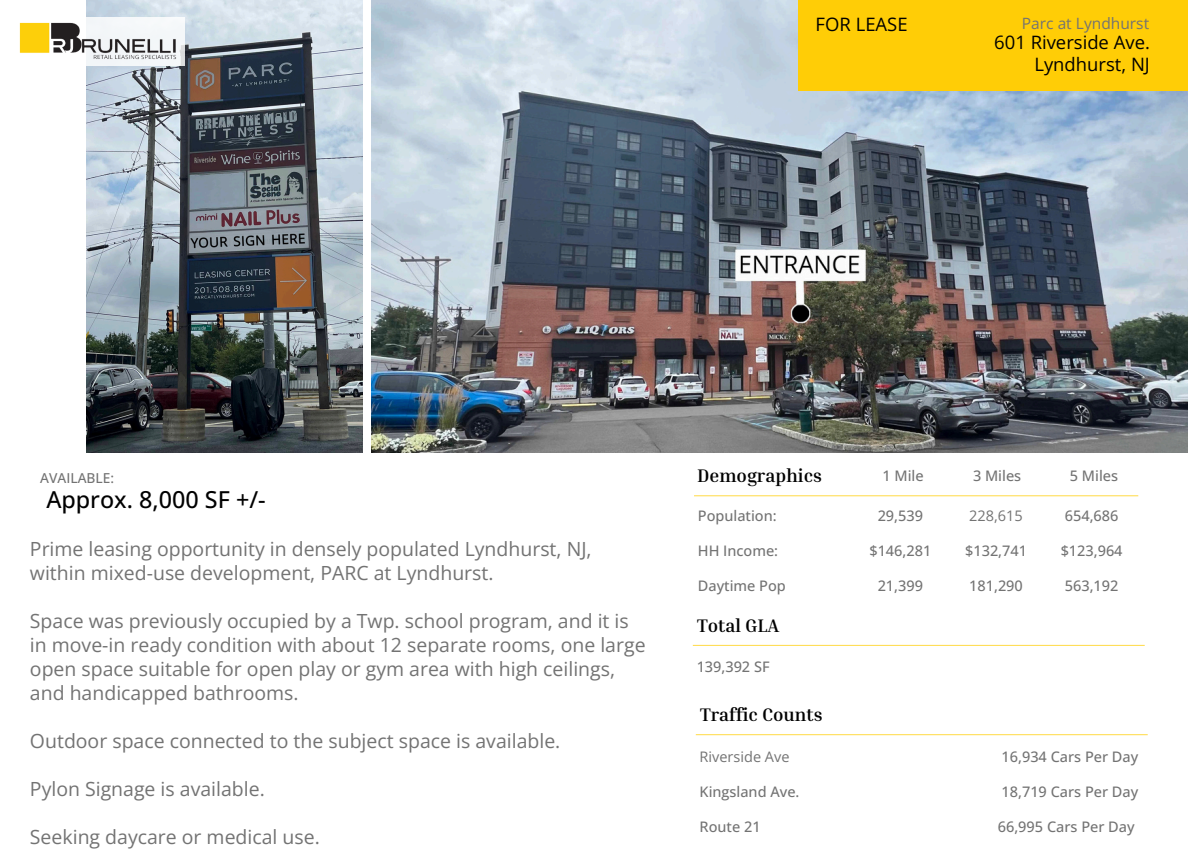
<style>
.page{position:relative;width:1188px;height:864px;background:#fff}
.page>*{position:absolute;margin:0;border:0;box-sizing:border-box;transform-origin:0 0}
.t1{font:500 23.4px "Open Sans";color:#000}
.t2{font:19.5px/24px "Open Sans";color:#737373}
.t3{font:700 18.6px "Inria Serif";color:#000}
.t4{font:18.45px/21.8px "Open Sans";color:#000;text-align:right}
.t5{font:15.6px "Open Sans";color:#737373}
.t6{font:500 14.55px "Open Sans";color:#737373}
.t7{font:14.55px "Open Sans";color:#737373}
.t8{font:500 13.65px "Open Sans";color:#737373}
</style>
<div class="page">
<img style="left:86px;top:0;width:276px;height:452px">
<div style="left:14px;top:17px;width:170px;height:48px;background:#f6f9fa"></div>
<img style="left:19px;top:22px;width:157px;height:38px">
<img style="left:371px;top:0;width:817px;height:452px">
<div style="left:799px;top:0;width:389px;height:91px;background:#ffcd06"></div>
<hr style="left:694px;top:495px;width:444px;height:1px;background:#ffde59">
<hr style="left:693px;top:645px;width:452px;height:1px;background:#ffde59">
<hr style="left:696px;top:734px;width:452px;height:1px;background:#ffde59">
<p class="t4" style="left:816px;top:13px;width:94px">FOR LEASE</p>
<p class="t5" style="left:1022px;top:13px;width:129px">Parc at Lyndhurst</p>
<p class="t4" style="left:994px;top:31px;width:157px">601 Riverside Ave.<br>Lyndhurst, NJ</p>
<h3 class="t8" style="left:40px;top:468px;width:75px">AVAILABLE:</h3>
<p class="t1" style="left:46px;top:483px;width:221px">Approx. 8,000 SF +/-</p>
<p class="t2" style="left:30px;top:537px;width:563px">Prime leasing opportunity in densely populated Lyndhurst, NJ, within mixed-use development, PARC at Lyndhurst.</p>
<p class="t2" style="left:30px;top:609px;width:617px">Space was previously occupied by a Twp. school program, and it is in move-in ready condition with about 12 separate rooms, one large open space suitable for open play or gym area with high ceilings, and handicapped bathrooms.</p>
<p class="t2" style="left:30px;top:729px;width:532px">Outdoor space connected to the subject space is available.</p>
<p class="t2" style="left:30px;top:777px;width:236px">Pylon Signage is available.</p>
<p class="t2" style="left:30px;top:825px;width:291px">Seeking daycare or medical use.</p>
<h3 class="t3" style="left:697px;top:464px;width:126px">Demographics</h3>
<h3 class="t6" style="left:882px;top:465px;width:43px">1 Mile</h3>
<p class="t6" style="left:973px;top:465px;width:50px">3 Miles</p>
<p class="t6" style="left:1070px;top:465px;width:50px">5 Miles</p>
<p class="t6" style="left:698px;top:506px;width:80px">Population:</p>
<p class="t6" style="left:878px;top:506px;width:47px">29,539</p>
<p class="t7" style="left:969px;top:506px;width:55px">228,615</p>
<h2 class="t6" style="left:1065px;top:506px;width:55px">654,686</h2>
<h5 class="t6" style="left:698px;top:541px;width:82px">HH Income:</h5>
<h4 class="t6" style="left:869px;top:541px;width:63px">$146,281</h4>
<p class="t6" style="left:965px;top:541px;width:63px">$132,741</p>
<h1 class="t6" style="left:1061px;top:541px;width:63px">$123,964</h1>
<h4 class="t6" style="left:698px;top:575px;width:89px">Daytime Pop</h4>
<h4 class="t6" style="left:878px;top:575px;width:47px">21,399</h4>
<h4 class="t6" style="left:969px;top:575px;width:55px">181,290</h4>
<h4 class="t6" style="left:1065px;top:575px;width:55px">563,192</h4>
<p class="t3" style="left:697px;top:614px;width:84px">Total GLA</p>
<h4 class="t6" style="left:697px;top:656px;width:75px">139,392 SF</h4>
<p class="t3" style="left:700px;top:703px;width:124px">Traffic Counts</p>
<p class="t7" style="left:700px;top:746px;width:91px">Riverside Ave</p>
<p class="t6" style="left:1002px;top:746px;width:138px">16,934 Cars Per Day</p>
<p class="t6" style="left:700px;top:781px;width:101px">Kingsland Ave.</p>
<p class="t6" style="left:1002px;top:781px;width:138px">18,719 Cars Per Day</p>
<p class="t6" style="left:700px;top:816px;width:63px">Route 21</p>
<p class="t6" style="left:998px;top:816px;width:138px">66,995 Cars Per Day</p>
</div>
